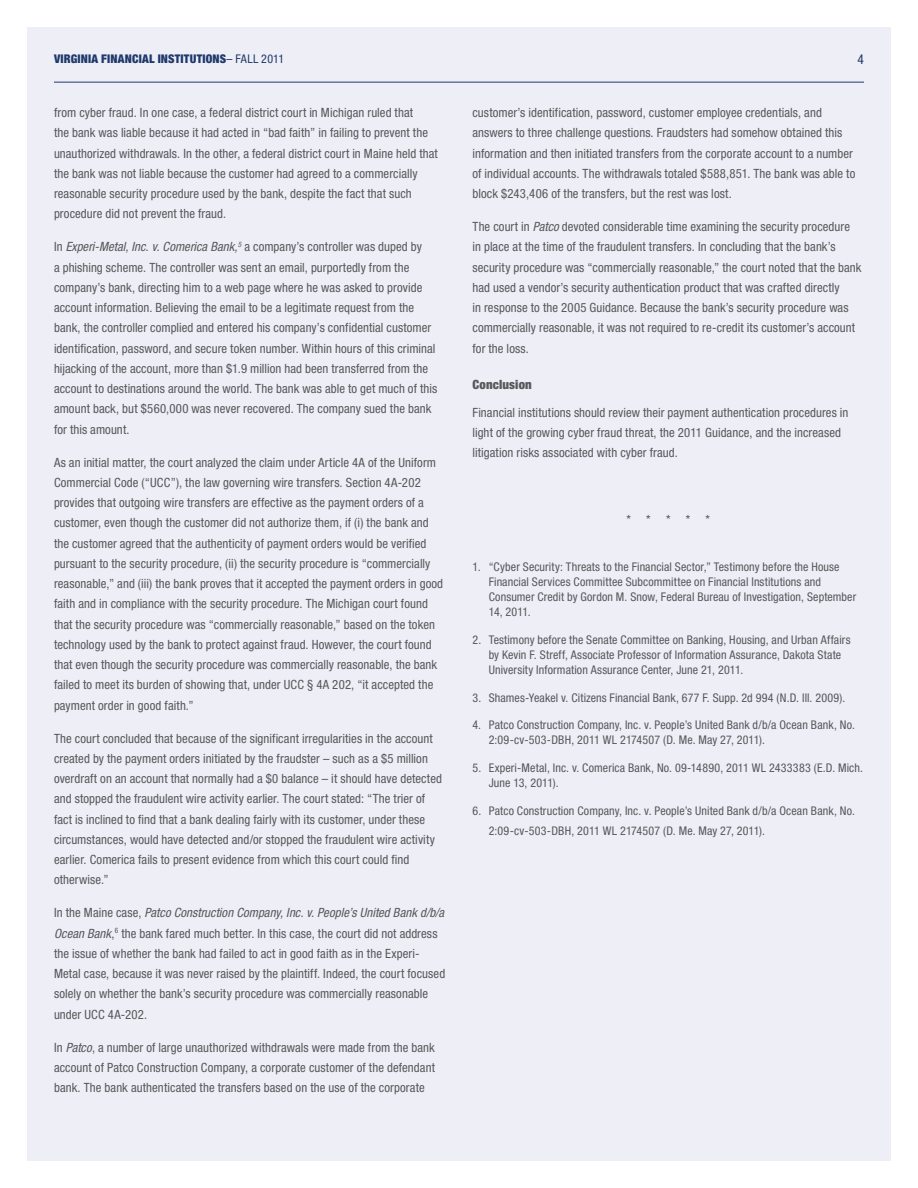
<style>
.page{position:relative;width:918px;height:1188px;background:#fff}
.page>*{position:absolute;margin:0;border:0;box-sizing:border-box;transform-origin:0 0}
.t1{font:condensed 13.5px "Helvetica Neue LT Std";color:#21386c}
.bullet{font:condensed 12.75px/20.2px "Helvetica Neue LT Std";letter-spacing:.005em;color:#57585a}
.subhead{font:900 condensed 12.75px "Helvetica Neue LT Std";letter-spacing:.01em;color:#57585a}
.body{font:condensed 12.75px "Helvetica Neue LT Std";color:#57585a}
.bullet-2{font:condensed 12px/15px "Helvetica Neue LT Std";letter-spacing:.01em;color:#57585a}
.t2{font:900 condensed 12px "Helvetica Neue LT Std";letter-spacing:.015em;color:#21386c}
.s1{font-weight:400}
.s2{font-style:italic}
</style>
<div class="page">
<div style="left:27px;top:27px;width:864px;height:1134px;background:#eeeff6"></div>
<hr style="left:54px;top:82px;width:810px;height:1px;background:#21386c">
<p class="t2" style="left:54px;top:51px;width:232px">VIRGINIA FINANCIAL INSTITUTIONS<span class="s1">– FALL 2011</span></p>
<p class="t1" style="left:858px;top:51px;width:8px">4</p>
<p class="bullet" style="left:54px;top:102px;width:385px">from cyber fraud. In one case, a federal district court in Michigan ruled that<br>the bank was liable because it had acted in “bad faith” in failing to prevent the unauthorized withdrawals. In the other, a federal district court in Maine held that the bank was not liable because the customer had agreed to a commercially reasonable security procedure used by the bank, despite the fact that such procedure did not prevent the fraud.</p>
<p class="bullet" style="left:54px;top:237px;width:385px">In <span class="s2">Experi-Metal, Inc. v. Comerica Bank,</span><sup>5</sup> a company’s controller was duped by<br>a phishing scheme. The controller was sent an email, purportedly from the company’s bank, directing him to a web page where he was asked to provide account information. Believing the email to be a legitimate request from the bank, the controller complied and entered his company’s confidential customer identification, password, and secure token number. Within hours of this criminal hijacking of the account, more than $1.9 million had been transferred from the account to destinations around the world. The bank was able to get much of this amount back, but $560,000 was never recovered. The company sued the bank for this amount.</p>
<p class="bullet" style="left:54px;top:452px;width:391px">As an initial matter, the court analyzed the claim under Article 4A of the Uniform Commercial Code (“UCC”), the law governing wire transfers. Section 4A-202 provides that outgoing wire transfers are effective as the payment orders of a customer, even though the customer did not authorize them, if (i) the bank and the customer agreed that the authenticity of payment orders would be verified pursuant to the security procedure, (ii) the security procedure is “commercially reasonable,” and (iii) the bank proves that it accepted the payment orders in good faith and in compliance with the security procedure. The Michigan court found that the security procedure was “commercially reasonable,” based on the token technology used by the bank to protect against fraud. However, the court found that even though the security procedure was commercially reasonable, the bank failed to meet its burden of showing that, under UCC § 4A 202, “it accepted the payment order in good faith.”</p>
<p class="bullet" style="left:54px;top:728px;width:389px">The court concluded that because of the significant irregularities in the account created by the payment orders initiated by the fraudster – such as a $5 million overdraft on an account that normally had a $0 balance – it should have detected and stopped the fraudulent wire activity earlier. The court stated: “The trier of fact is inclined to find that a bank dealing fairly with its customer, under these circumstances, would have detected and/or stopped the fraudulent wire activity earlier. Comerica fails to present evidence from which this court could find otherwise.”</p>
<p class="bullet" style="left:54px;top:903px;width:393px">In the Maine case, <span class="s2">Patco Construction Company, Inc. v. People’s United Bank d/b/a Ocean Bank</span>,<sup>6</sup> the bank fared much better. In this case, the court did not address the issue of whether the bank had failed to act in good faith as in the Experi-Metal case, because it was never raised by the plaintiff. Indeed, the court focused solely on whether the bank’s security procedure was commercially reasonable under UCC 4A-202.</p>
<p class="bullet" style="left:54px;top:1037px;width:383px;text-align:justify">In <span class="s2">Patco</span>, a number of large unauthorized withdrawals were made from the bank account of Patco Construction Company, a corporate customer of the defendant bank. The bank authenticated the transfers based on the use of the corporate</p>
<p class="bullet" style="left:472px;top:102px;width:384px">customer’s identification, password, customer employee credentials, and answers to three challenge questions. Fraudsters had somehow obtained this information and then initiated transfers from the corporate account to a number of individual accounts. The withdrawals totaled $588,851. The bank was able to block $243,406 of the transfers, but the rest was lost.</p>
<p class="bullet" style="left:472px;top:216px;width:391px">The court in <span class="s2">Patco</span> devoted considerable time examining the security procedure in place at the time of the fraudulent transfers. In concluding that the bank’s security procedure was “commercially reasonable,” the court noted that the bank had used a vendor’s security authentication product that was crafted directly<br>in response to the 2005 Guidance. Because the bank’s security procedure was commercially reasonable, it was not required to re-credit its customer’s account for the loss.</p>
<p class="subhead" style="left:472px;top:376px;width:61px">Conclusion</p>
<p class="bullet" style="left:472px;top:402px;width:377px">Financial institutions should review their payment authentication procedures in light of the growing cyber fraud threat, the 2011 Guidance, and the increased litigation risks associated with cyber fraud.</p>
<p class="body" style="left:626px;top:512px;width:85px">* * * * *</p>
<p class="bullet-2" style="left:489px;top:559px;width:369px;text-indent:-16px">1. “Cyber Security: Threats to the Financial Sector,” Testimony before the House Financial Services Committee Subcommittee on Financial Institutions and Consumer Credit by Gordon M. Snow, Federal Bureau of Investigation, September 14, 2011.</p>
<p class="bullet-2" style="left:489px;top:632px;width:363px;text-indent:-16px">2. Testimony before the Senate Committee on Banking, Housing, and Urban Affairs by Kevin F. Streff, Associate Professor of Information Assurance, Dakota State<br>University Information Assurance Center, June 21, 2011.</p>
<p class="bullet-2" style="left:472px;top:690px;width:374px">3. Shames-Yeakel v. Citizens Financial Bank, 677 F. Supp. 2d 994 (N.D. Ill. 2009).</p>
<p class="bullet-2" style="left:489px;top:717px;width:368px;text-indent:-16px">4. Patco Construction Company, Inc. v. People’s United Bank d/b/a Ocean Bank, No.<br>2:09-cv-503-DBH, 2011 WL 2174507 (D. Me. May 27, 2011).</p>
<p class="bullet-2" style="left:489px;top:760px;width:376px;text-indent:-16px">5. Experi-Metal, Inc. v. Comerica Bank, No. 09-14890, 2011 WL 2433383 (E.D. Mich.<br>June 13, 2011).</p>
<p class="bullet-2" style="left:489px;top:800px;width:368px;line-height:20.2px;text-indent:-16px">6. Patco Construction Company, Inc. v. People’s United Bank d/b/a Ocean Bank, No.<br>2:09-cv-503-DBH, 2011 WL 2174507 (D. Me. May 27, 2011).</p>
</div>
